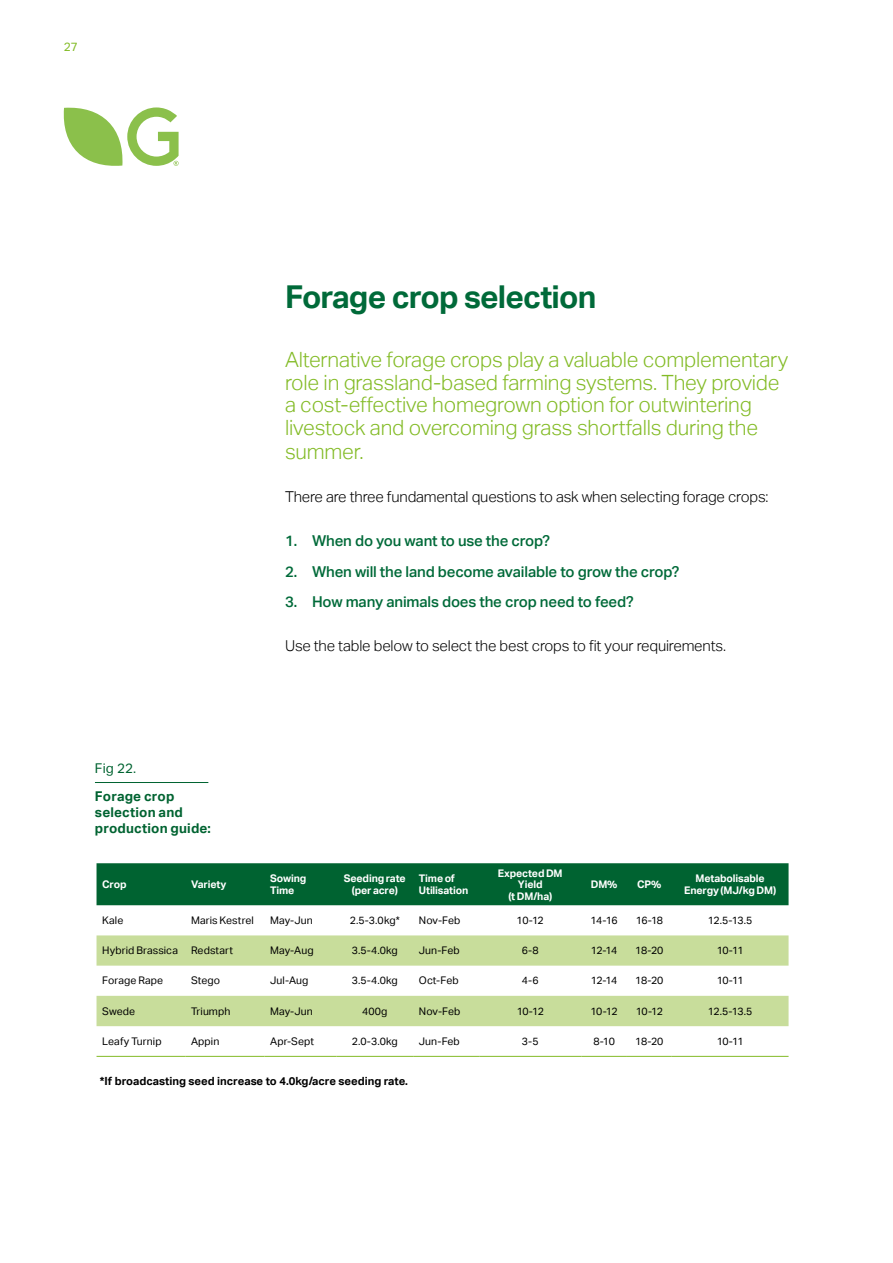
<style>
.page{position:relative;width:893px;height:1263px;background:#fff}
.page>*{position:absolute;margin:0;border:0;box-sizing:border-box;transform-origin:0 0}
.t1{font:700 31.5px "Aktiv Grotesk";letter-spacing:-.025em;color:#006a39}
.t2{font:300 21px/22.8px "Aktiv Grotesk";letter-spacing:-.01em;color:#83bb26}
.t3{font:300 15px "Aktiv Grotesk";letter-spacing:-.01em;color:#000}
.t4{font:500 15px "Aktiv Grotesk";letter-spacing:-.01em;color:#006a39}
.t5{font:700 13.5px/15.8px "Aktiv Grotesk";letter-spacing:.01em;color:#006331}
.t6{font:13.5px "Aktiv Grotesk";color:#006331}
.t7{font:12px "Aktiv Grotesk";color:#83bb26}
.t8{font:700 11.25px "Aktiv Grotesk";color:#000}
.t9{font:10.5px "Aktiv Grotesk";letter-spacing:.005em;color:#000}
.t10{font:700 10.5px/11.6px "Aktiv Grotesk";letter-spacing:-.015em;color:#fff;text-align:center}
</style>
<div class="page">
<hr style="left:95px;top:782px;width:113px;height:1px;background:#006331">
<div style="left:97px;top:863px;width:691px;height:42px;background:#006331"></div>
<svg style="left:97px;top:935px;width:691px;height:91px;fill:#c8dd9b"></svg>
<hr style="left:97px;top:1056px;width:88px;height:1px;background:#83bb26">
<hr style="left:185px;top:1056px;width:79px;height:1px;background:#83bb26">
<hr style="left:264px;top:1056px;width:72px;height:1px;background:#83bb26">
<hr style="left:336px;top:1056px;width:77px;height:1px;background:#83bb26">
<hr style="left:413px;top:1056px;width:66px;height:1px;background:#83bb26">
<hr style="left:479px;top:1056px;width:102px;height:1px;background:#83bb26">
<hr style="left:581px;top:1056px;width:46px;height:1px;background:#83bb26">
<hr style="left:627px;top:1056px;width:45px;height:1px;background:#83bb26">
<hr style="left:672px;top:1056px;width:116px;height:1px;background:#83bb26">
<svg style="left:64px;top:107px;width:115px;height:59px"></svg>
<p class="t7" style="left:64px;top:40px;width:16px">27</p>
<p class="t6" style="left:95px;top:760px;width:43px">Fig 22.</p>
<p class="t5" style="left:95px;top:789px;width:117px">Forage crop selection and production guide:</p>
<h1 class="t1" style="left:285px;top:278px;width:313px">Forage crop selection</h1>
<h2 class="t2" style="left:285px;top:349px;width:505px">Alternative forage crops play a valuable complementary role in grassland-based farming systems. They provide a cost-effective homegrown option for outwintering livestock and overcoming grass shortfalls during the summer.</h2>
<h3 class="t3" style="left:285px;top:488px;width:485px">There are three fundamental questions to ask when selecting forage crops:</h3>
<h3 class="t4" style="left:285px;top:532px;width:267px">1. When do you want to use the crop?</h3>
<h3 class="t4" style="left:285px;top:563px;width:396px">2. When will the land become available to grow the crop?</h3>
<h3 class="t4" style="left:285px;top:593px;width:350px">3. How many animals does the crop need to feed?</h3>
<h3 class="t3" style="left:285px;top:637px;width:443px">Use the table below to select the best crops to fit your requirements.</h3>
<p class="t10" style="left:102px;top:878px;width:26px">Crop</p>
<p class="t10" style="left:191px;top:878px;width:37px">Variety</p>
<p class="t10" style="left:270px;top:873px;width:38px;text-align:left">Sowing<br>Time</p>
<p class="t10" style="left:344px;top:873px;width:63px">Seeding rate (per acre)</p>
<p class="t10" style="left:419px;top:873px;width:51px;text-align:left">Time of<br>Utilisation</p>
<p class="t10" style="left:498px;top:867px;width:66px">Expected DM<br>Yield<br>(t DM/ha)</p>
<p class="t10" style="left:591px;top:878px;width:28px">DM%</p>
<p class="t10" style="left:637px;top:878px;width:26px">CP%</p>
<p class="t10" style="left:684px;top:873px;width:94px">Metabolisable<br>Energy (MJ/kg DM)</p>
<p class="t9" style="left:102px;top:914px;width:23px">Kale</p>
<p class="t9" style="left:191px;top:914px;width:64px">Maris Kestrel</p>
<p class="t9" style="left:270px;top:914px;width:44px">May-Jun</p>
<p class="t9" style="left:350px;top:914px;width:51px">2.5-3.0kg*</p>
<p class="t9" style="left:419px;top:914px;width:43px">Nov-Feb</p>
<p class="t9" style="left:517px;top:914px;width:29px">10-12</p>
<p class="t9" style="left:591px;top:914px;width:29px">14-16</p>
<p class="t9" style="left:636px;top:914px;width:29px">16-18</p>
<p class="t9" style="left:708px;top:914px;width:46px">12.5-13.5</p>
<p class="t9" style="left:102px;top:944px;width:132px">Hybrid Brassica Redstart</p>
<p class="t9" style="left:270px;top:944px;width:45px">May-Aug</p>
<p class="t9" style="left:352px;top:944px;width:48px">3.5-4.0kg</p>
<p class="t9" style="left:419px;top:944px;width:42px">Jun-Feb</p>
<p class="t9" style="left:522px;top:944px;width:18px">6-8</p>
<p class="t9" style="left:591px;top:944px;width:28px">12-14</p>
<p class="t9" style="left:635px;top:944px;width:30px">18-20</p>
<p class="t9" style="left:717px;top:944px;width:29px">10-11</p>
<p class="t9" style="left:102px;top:975px;width:62px">Forage Rape</p>
<p class="t9" style="left:191px;top:975px;width:31px">Stego</p>
<p class="t9" style="left:270px;top:975px;width:40px">Jul-Aug</p>
<p class="t9" style="left:352px;top:975px;width:48px">3.5-4.0kg</p>
<p class="t9" style="left:419px;top:975px;width:41px">Oct-Feb</p>
<p class="t9" style="left:522px;top:975px;width:18px">4-6</p>
<p class="t9" style="left:591px;top:975px;width:28px">12-14</p>
<p class="t9" style="left:635px;top:975px;width:30px">18-20</p>
<p class="t9" style="left:717px;top:975px;width:29px">10-11</p>
<p class="t9" style="left:102px;top:1005px;width:34px">Swede</p>
<p class="t9" style="left:191px;top:1005px;width:41px">Triumph</p>
<p class="t9" style="left:270px;top:1005px;width:44px">May-Jun</p>
<p class="t9" style="left:362px;top:1005px;width:27px">400g</p>
<p class="t9" style="left:419px;top:1005px;width:43px">Nov-Feb</p>
<p class="t9" style="left:517px;top:1005px;width:29px">10-12</p>
<p class="t9" style="left:590px;top:1005px;width:29px">10-12</p>
<p class="t9" style="left:636px;top:1005px;width:29px">10-12</p>
<p class="t9" style="left:708px;top:1005px;width:46px">12.5-13.5</p>
<p class="t9" style="left:102px;top:1035px;width:61px">Leafy Turnip</p>
<p class="t9" style="left:191px;top:1035px;width:30px">Appin</p>
<p class="t9" style="left:270px;top:1035px;width:45px">Apr-Sept</p>
<p class="t9" style="left:352px;top:1035px;width:48px">2.0-3.0kg</p>
<p class="t9" style="left:419px;top:1035px;width:42px">Jun-Feb</p>
<p class="t9" style="left:522px;top:1035px;width:18px">3-5</p>
<p class="t9" style="left:593px;top:1035px;width:23px">8-10</p>
<p class="t9" style="left:635px;top:1035px;width:30px">18-20</p>
<p class="t9" style="left:717px;top:1035px;width:29px">10-11</p>
<p class="t8" style="left:100px;top:1074px;width:309px">*If broadcasting seed increase to 4.0kg/acre seeding rate.</p>
</div>
